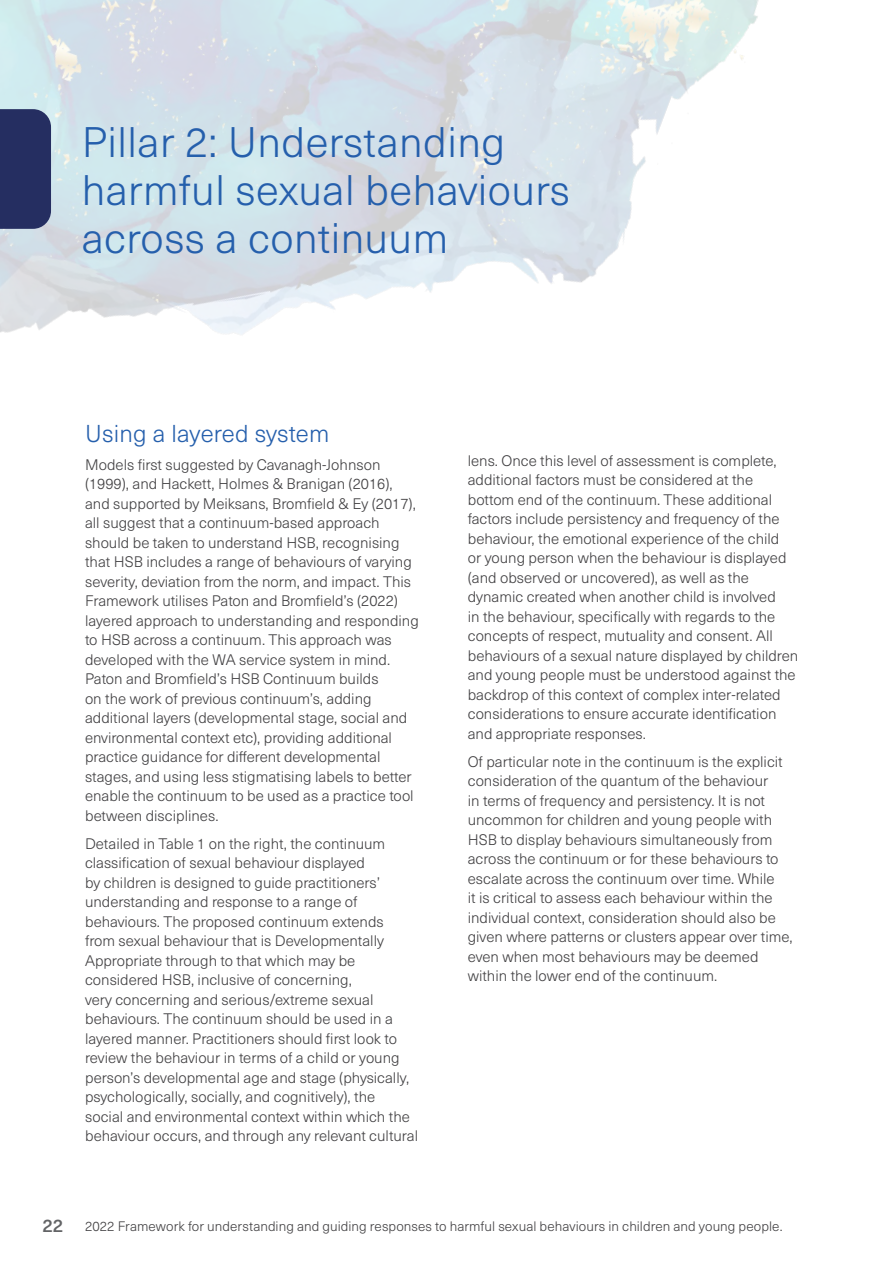
<style>
.page{position:relative;width:893px;height:1263px;background:#fff}
.page>*{position:absolute;margin:0;border:0;box-sizing:border-box;transform-origin:0 0}
.t1{font:300 42px/48px "Neue Haas Unica W1 G";letter-spacing:.01em;color:#255fac}
.t2{font:300 24px "Neue Haas Unica W1 G";letter-spacing:.01em;color:#255fac}
.t3{font:500 18px "Neue Haas Unica W1 G";color:#636466}
.t4{font:300 15px/19.5px "Neue Haas Unica W1 G";color:#414042}
.t5{font:300 13.5px "Neue Haas Unica W1 G";letter-spacing:.005em;color:#414042}
</style>
<div class="page">
<img style="left:0;top:0;width:759px;height:335px">
<div style="left:0;top:109px;width:51px;height:120px;background:#252e61"></div>
<h2 class="t1" style="left:82px;top:116px;width:490px">Pillar 2: Understanding harmful sexual behaviours across a continuum</h2>
<h3 class="t2" style="left:85px;top:416px;width:246px">Using a layered system</h3>
<p class="t4" style="left:85px;top:454px;width:335px">Models frst suggested by Cavanagh-Johnson (1999), and Hackett, Holmes &amp; Branigan (2016), and supported by Meiksans, Bromfeld &amp; Ey (2017), all suggest that a continuum-based approach should be taken to understand HSB, recognising that HSB includes a range of behaviours of varying severity, deviation from the norm, and impact. This Framework utilises Paton and Bromfeld’s (2022) layered approach to understanding and responding to HSB across a continuum. This approach was developed with the WA service system in mind.<br>Paton and Bromfeld’s HSB Continuum builds<br>on the work of previous continuum’s, adding additional layers (developmental stage, social and environmental context etc), providing additional practice guidance for diferent developmental stages, and using less stigmatising labels to better enable the continuum to be used as a practice tool between disciplines.</p>
<p class="t4" style="left:85px;top:833px;width:335px">Detailed in Table 1 on the right, the continuum classifcation of sexual behaviour displayed<br>by children is designed to guide practitioners’ understanding and response to a range of behaviours. The proposed continuum extends<br>from sexual behaviour that is Developmentally Appropriate through to that which may be considered HSB, inclusive of concerning,<br>very concerning and serious/extreme sexual behaviours. The continuum should be used in a layered manner. Practitioners should frst look to review the behaviour in terms of a child or young person’s developmental age and stage (physically, psychologically, socially, and cognitively), the<br>social and environmental context within which the behaviour occurs, and through any relevant cultural</p>
<p class="t4" style="left:468px;top:450px;width:332px">lens. Once this level of assessment is complete, additional factors must be considered at the bottom end of the continuum. These additional factors include persistency and frequency of the behaviour, the emotional experience of the child<br>or young person when the behaviour is displayed (and observed or uncovered), as well as the dynamic created when another child is involved<br>in the behaviour, specifcally with regards to the concepts of respect, mutuality and consent. All behaviours of a sexual nature displayed by children and young people must be understood against the backdrop of this context of complex inter-related considerations to ensure accurate identifcation and appropriate responses.</p>
<p class="t4" style="left:468px;top:751px;width:326px">Of particular note in the continuum is the explicit consideration of the quantum of the behaviour<br>in terms of frequency and persistency. It is not uncommon for children and young people with HSB to display behaviours simultaneously from across the continuum or for these behaviours to escalate across the continuum over time. While<br>it is critical to assess each behaviour within the individual context, consideration should also be given where patterns or clusters appear over time, even when most behaviours may be deemed within the lower end of the continuum.</p>
<p class="t3" style="left:43px;top:1212px;width:22px">22</p>
<p class="t5" style="left:85px;top:1216px;width:699px">2022 Framework for understanding and guiding responses to harmful sexual behaviours in children and young people.</p>
</div>
